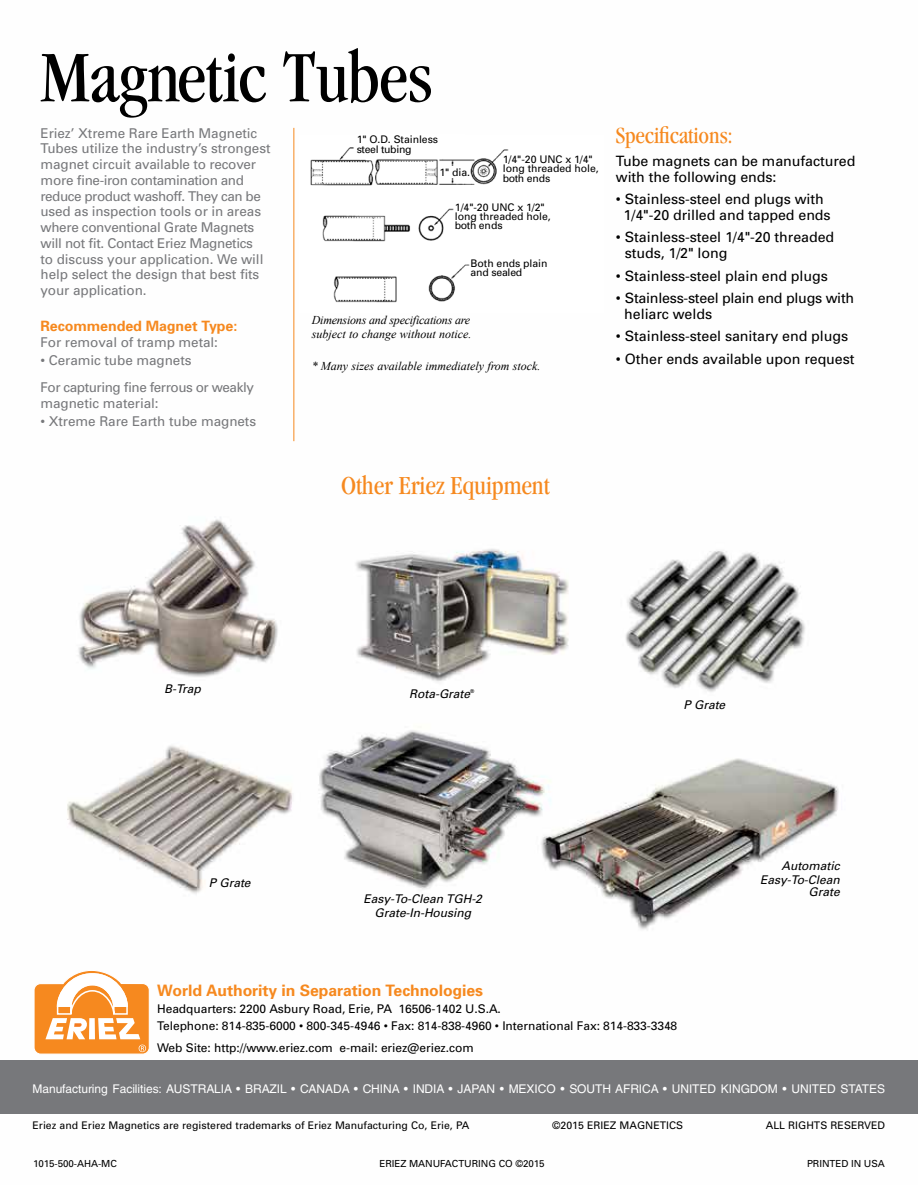
<style>
.page{position:relative;width:918px;height:1188px;background:#fff}
.page>*{position:absolute;margin:0;border:0;box-sizing:border-box;transform-origin:0 0}
.t1{font:condensed 75px "Garamond";letter-spacing:-.005em;color:#000}
.t2{font:condensed 27px "Garamond";letter-spacing:-.005em;color:#f6891f}
.t3{font:condensed 24px "Garamond";letter-spacing:-.005em;color:#f6891f}
.t4{font:700 15.75px "Univers";letter-spacing:-.005em;color:#f6891f}
.t5{font:14.25px/15.8px "Univers";letter-spacing:-.005em;color:#000}
.t6{font:700 14.25px "Univers";letter-spacing:-.005em;color:#f6891f}
.t7{font:13.5px/15.8px "Univers";letter-spacing:-.005em;color:#77787b}
.t8{font:13.5px/27px "Univers";letter-spacing:-.03em;color:#77787b}
.t9{font:12px/17.1px "Univers";letter-spacing:-.005em;color:#000}
.t10{font:12px "Helvetica";letter-spacing:-.005em;color:#fff}
.t11{font:italic 12px/13.5px "Univers";letter-spacing:-.005em;color:#000;text-align:center}
.t12{font:italic 12px/13.5px "Times New Roman";letter-spacing:-.02em;color:#000}
.t13{font:italic 12px "Times New Roman";color:#000}
.t14{font:10.5px/9.4px "Univers";letter-spacing:-.005em;color:#000}
.t15{font:10.5px/9.8px "Univers";letter-spacing:-.03em;color:#000}
.t16{font:9.75px "Univers";letter-spacing:-.005em;color:#000}
.t17{font:5.25px "Univers";color:#000}
</style>
<div class="page">
<img style="left:67px;top:127px;width:772px;height:803px">
<img style="left:300px;top:136px;width:303px;height:177px">
<div style="left:357px;top:135px;width:108px;height:23px;background:#fff"></div>
<div style="left:440px;top:166px;width:30px;height:12px;background:#fff"></div>
<div style="left:509px;top:138px;width:94px;height:20px;background:#fff"></div>
<div style="left:503px;top:155px;width:100px;height:34px;background:#fff"></div>
<div style="left:455px;top:202px;width:116px;height:31px;background:#fff"></div>
<div style="left:471px;top:259px;width:115px;height:31px;background:#fff"></div>
<hr style="left:293px;top:128px;width:1px;height:313px;background:#f6891f">
<div style="left:0;top:1060px;width:918px;height:54px;background:#77787b"></div>
<svg style="left:34px;top:970px;width:116px;height:84px"></svg>
<h1 class="t1" style="left:40px;top:36px;width:394px">Magnetic Tubes</h1>
<p class="t7" style="left:40px;top:125px;width:232px">Eriez’ Xtreme Rare Earth Magnetic Tubes utilize the industry’s strongest magnet circuit available to recover more fine‑iron contamination and reduce product washoff. They can be used as inspection tools or in areas where conventional Grate Magnets will not fit. Contact Eriez Magnetics<br>to discuss your application. We will help select the design that best fits your application.</p>
<p class="t6" style="left:40px;top:317px;width:198px">Recommended Magnet Type:</p>
<p class="t7" style="left:40px;top:334px;width:179px">For removal of tramp metal:</p>
<p class="t8" style="left:40px;top:346px;width:215px">• Ceramic tube magnets<br>For capturing fine ferrous or weakly</p>
<p class="t7" style="left:40px;top:395px;width:120px">magnetic material:</p>
<p class="t7" style="left:40px;top:413px;width:217px">• Xtreme Rare Earth tube magnets</p>
<p class="t15" style="left:357px;top:134px;width:83px">1" O.D. Stainless steel tubing</p>
<p class="t14" style="left:503px;top:154px;width:97px">1/4"-20 UNC x 1/4" long threaded hole, both ends</p>
<p class="t14" style="left:455px;top:202px;width:97px">1/4"-20 UNC x 1/2" long threaded hole, both ends</p>
<p class="t14" style="left:471px;top:259px;width:78px;line-height:9px">Both ends plain and sealed</p>
<p class="t14" style="left:440px;top:167px;width:32px">1" dia.</p>
<p class="t12" style="left:312px;top:313px;width:161px">Dimensions and specifications are subject to change without notice.</p>
<p class="t13" style="left:312px;top:357px;width:230px">* Many sizes available immediately from stock.</p>
<h3 class="t3" style="left:616px;top:122px;width:119px">Specifications:</h3>
<p class="t5" style="left:616px;top:153px;width:241px">Tube magnets can be manufactured with the following ends:</p>
<p class="t5" style="left:616px;top:191px;width:216px;text-align:center">• Stainless-steel end plugs with<br>1/4"-20 drilled and tapped ends</p>
<p class="t5" style="left:625px;top:229px;width:211px;text-indent:-9px">• Stainless-steel 1/4"-20 threaded studs, 1/2" long</p>
<p class="t5" style="left:616px;top:267px;width:213px">• Stainless-steel plain end plugs</p>
<p class="t5" style="left:624px;top:290px;width:231px;text-indent:-8px">• Stainless-steel plain end plugs with heliarc welds</p>
<p class="t5" style="left:616px;top:328px;width:234px">• Stainless-steel sanitary end plugs</p>
<p class="t5" style="left:616px;top:351px;width:240px">• Other ends available upon request</p>
<h2 class="t2" style="left:341px;top:471px;width:210px">Other Eriez Equipment</h2>
<p class="t11" style="left:164px;top:682px;width:38px">B-Trap</p>
<p class="t11" style="left:209px;top:876px;width:43px">P Grate</p>
<p class="t11" style="left:409px;top:687px;width:62px">Rota-Grate</p>
<p class="t17" style="left:470px;top:688px;width:6px">®</p>
<p class="t11" style="left:364px;top:892px;width:120px">Easy-To-Clean TGH-2<br>Grate-In-Housing</p>
<p class="t11" style="left:684px;top:698px;width:43px">P Grate</p>
<p class="t11" style="left:760px;top:859px;width:81px;text-align:right">Automatic<br>Easy-To-Clean</p>
<p class="t11" style="left:809px;top:884px;width:33px">Grate</p>
<p class="t4" style="left:157px;top:980px;width:327px">World Authority in Separation Technologies</p>
<p class="t9" style="left:157px;top:1000px;width:522px">Headquarters: 2200 Asbury Road, Erie, PA 16506-1402 U.S.A.<br>Telephone: 814-835-6000 • 800-345-4946 • Fax: 814-838-4960 • I nternational Fax: 814-833-3348</p>
<p class="t9" style="left:157px;top:1039px;width:318px">Web Site: http://www.eriez.com e-mail: eriez@eriez.com</p>
<p class="t10" style="left:33px;top:1082px;width:854px">Manufacturing Facilities: AUSTRALIA • BRAZIL • CANADA • CHINA • INDIA • JAPAN • MEXICO • SOUTH AFRICA • UNITED KINGDOM • UNITED STATES</p>
<p class="t14" style="left:33px;top:1120px;width:438px">Eriez and Eriez Magnetics are registered trademarks of Eriez Manufacturing Co, Erie, PA</p>
<p class="t14" style="left:552px;top:1120px;width:86px">©2015 Eriez Magnet</p>
<p class="t14" style="left:666px;top:1120px;width:8px">ics</p>
<p class="t14" style="left:766px;top:1120px;width:80px">All Rig hts Reser</p>
<p class="t14" style="left:864px;top:1120px;width:15px">ved</p>
<p class="t16" style="left:33px;top:1157px;width:85px">1015-500-AHA-MC</p>
<p class="t16" style="left:380px;top:1157px;width:167px">ERIEZ MANUFACTURI NG CO ©2015</p>
<p class="t16" style="left:807px;top:1157px;width:79px">PRI NTED I N USA</p>
</div>
